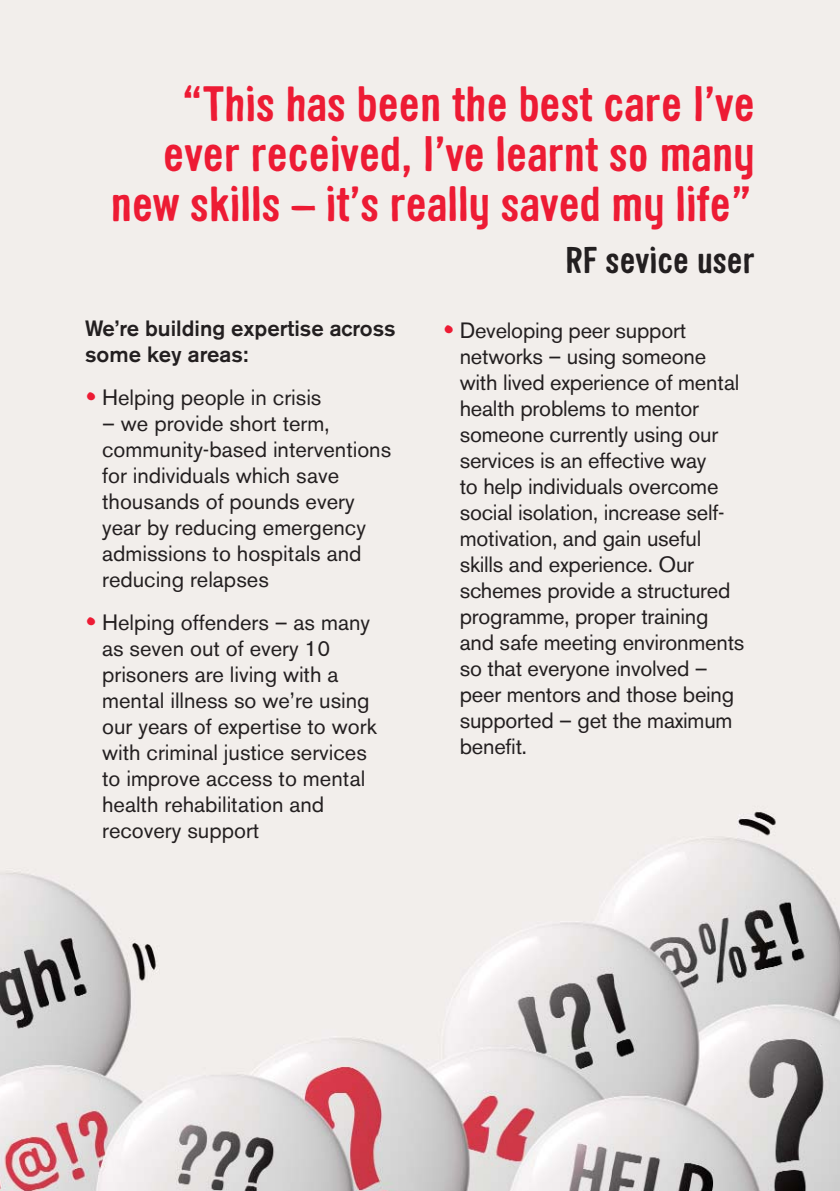
<style>
.page{position:relative;width:840px;height:1191px;background:#fff}
.page>*{position:absolute;margin:0;border:0;box-sizing:border-box;transform-origin:0 0}
.t1{font:700 48px/50px "Sini";color:#ed1b34;text-align:right}
.t2{font:700 36px "Sini";color:#231f20}
.t3{font:22px/26px "Akzidenz Grotesk BE";letter-spacing:-.01em;color:#231f20}
.t4{font:500 22px/26px "Akzidenz Grotesk BE";color:#231f20}
.s1{font-family:"Sini";font-weight:700;font-size:24px;color:#ed1b34}
</style>
<div class="page">
<img style="left:0;top:0;width:839px;height:1191px">
<h1 class="t1" style="left:111px;top:83px;width:645px">“This has been the best care I’ve ever received, I’ve learnt so many new skills – it’s really saved my life”</h1>
<h2 class="t2" style="left:565px;top:247px;width:191px">RF sevice user</h2>
<p class="t4" style="left:85px;top:317px;width:312px">We’re building expertise across some key areas:</p>
<p class="t3" style="left:85px;top:386px;width:238px"><span class="s1">•</span> Helping people in crisis</p>
<p class="t3" style="left:102px;top:412px;width:290px">– we provide short term, community-based interventions for individuals which save thousands of pounds every year by reducing emergency admissions to hospitals and reducing relapses</p>
<p class="t3" style="left:102px;top:611px;width:276px;text-indent:-17px"><span class="s1">•</span> Helping offenders – as many as seven out of every 10 prisoners are living with a mental illness so we’re using our years of expertise to work with criminal justice services to improve access to mental health rehabilitation and recovery support</p>
<p class="t3" style="left:459px;top:320px;width:286px;text-indent:-17px"><span class="s1">•</span> Developing peer support networks – using someone with lived experience of mental health problems to mentor someone currently using our services is an effective way<br>to help individuals overcome social isolation, increase self&shy;motivation, and gain useful skills and experience. Our schemes provide a structured programme, proper training and safe meeting environments so that everyone involved – peer mentors and those being supported – get the maximum benefit.</p>
</div>
